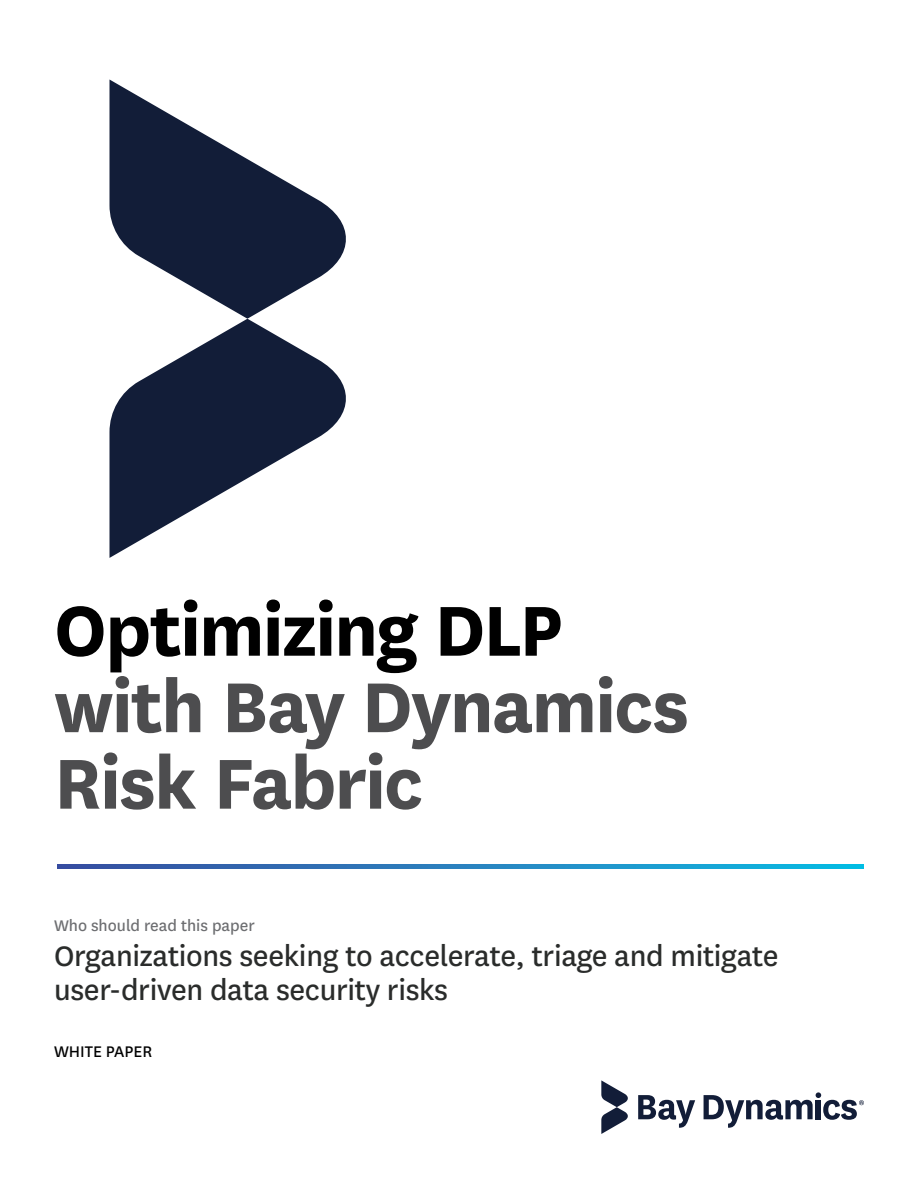
<style>
.page{position:relative;width:918px;height:1188px;background:#fff}
.page>*{position:absolute;margin:0;border:0;box-sizing:border-box;transform-origin:0 0}
.t1{font:700 82.5px/76.5px "National";letter-spacing:-.025em;color:#4d4d4f}
.t2{font:700 82.5px "National";letter-spacing:-.025em;color:#000}
.t3{font:33px/34.5px "National";letter-spacing:-.01em;color:#2a2c2b}
.t4{font:18px "National";color:#6d6e71}
.t5{font:18px "National";color:#000}
</style>
<div class="page">
<svg style="left:638px;top:1095px;width:57px;height:33px"></svg>
<svg style="left:704px;top:1092px;width:160px;height:36px"></svg>
<svg style="left:601px;top:1080px;width:27px;height:54px"></svg>
<svg style="left:58px;top:864px;width:806px;height:4px;background:#2583c0"></svg>
<svg style="left:110px;top:79px;width:236px;height:240px;fill:#121d38"></svg>
<svg style="left:110px;top:319px;width:236px;height:239px;fill:#121d38"></svg>
<h1 class="t2" style="left:54px;top:572px;width:511px">Optimizing DLP</h1>
<h1 class="t1" style="left:54px;top:663px;width:637px">with Bay Dynamics<br>Risk Fabric</h1>
<p class="t4" style="left:54px;top:914px;width:202px">Who should read this paper</p>
<p class="t3" style="left:54px;top:937px;width:726px">Organizations seeking to accelerate, triage and mitigate user-driven data security risks</p>
<p class="t5" style="left:54px;top:1039px;width:100px">WHITE PAPER</p>
</div>
